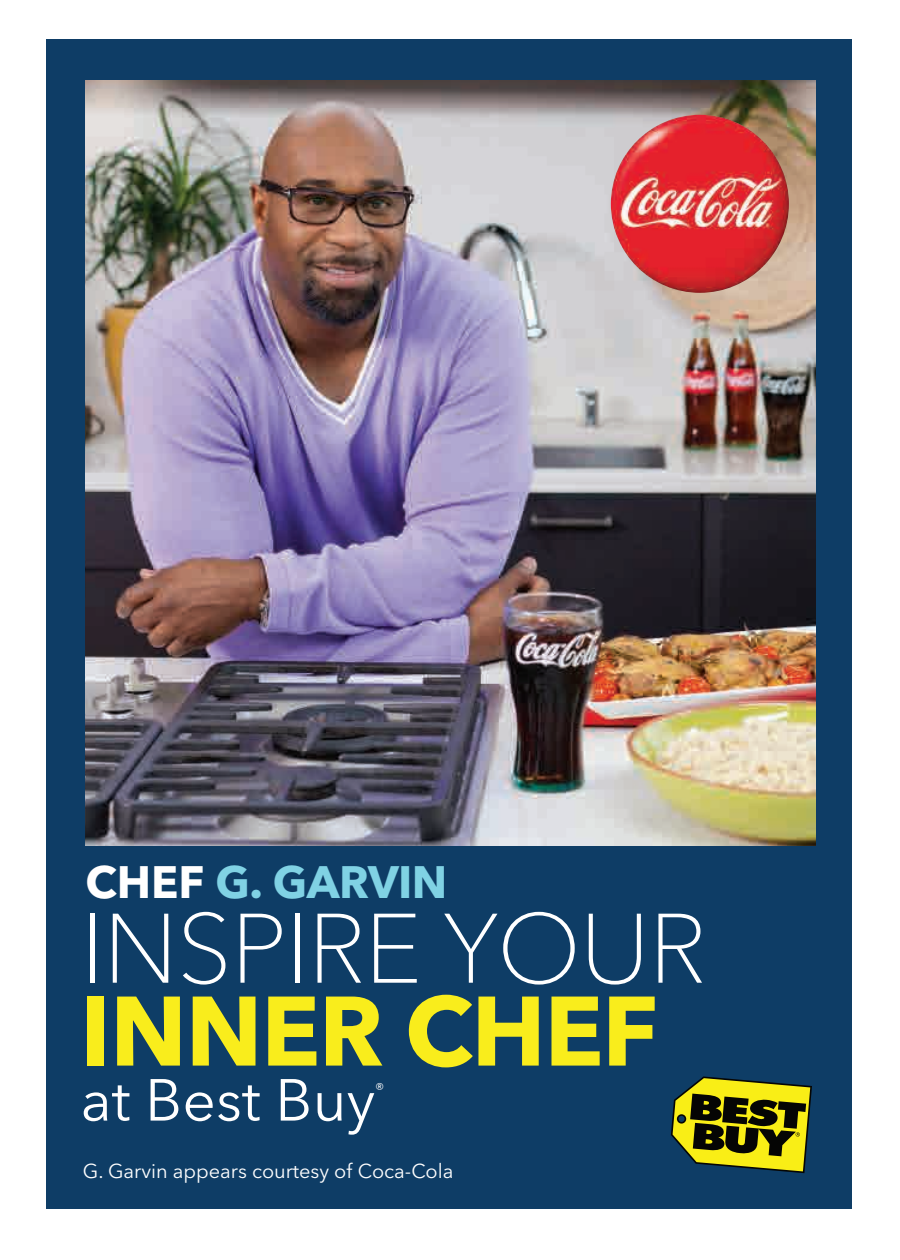
<style>
.page{position:relative;width:900px;height:1260px;background:#fff}
.page>*{position:absolute;margin:0;border:0;box-sizing:border-box;transform-origin:0 0}
.t1{font:100 97.5px "Avenir Nextfor Best Buy";letter-spacing:-.015em;color:#fff}
.t2{font:700 97.5px "Avenir Nextfor Best Buy";letter-spacing:-.015em;color:#f9ed1c}
.t3{font:58.75px "Avenir Nextfor Best Buy";color:#fff}
.t4{font:700 45px "Avenir Nextfor Best Buy";letter-spacing:-.015em;color:#80d2e4}
.t5{font:20px "Avenir Nextfor Best Buy";color:#fff}
.t6{font:15.5px "Avenir Nextfor Best Buy";color:#fff}
.s1{color:#fff}
</style>
<div class="page">
<div style="left:46px;top:39px;width:806px;height:1170px;background:#0e3d66"></div>
<svg style="left:671px;top:1076px;width:141px;height:97px"></svg>
<img style="left:86px;top:81px;width:729px;height:765px">
<img style="left:611px;top:115px;width:178px;height:178px;border-radius:89px">
<h3 class="t4" style="left:85px;top:855px;width:363px"><span class="s1">CHEF</span> G. GARVIN</h3>
<h1 class="t1" style="left:80px;top:891px;width:628px">INSPIRE YOUR</h1>
<h1 class="t2" style="left:80px;top:972px;width:579px">INNER CHEF</h1>
<h2 class="t3" style="left:80px;top:1065px;width:296px">at Best Buy</h2>
<p class="t6" style="left:375px;top:1080px;width:11px">®</p>
<p class="t5" style="left:83px;top:1159px;width:372px">G. Garvin appears courtesy of Coca-Cola</p>
</div>
